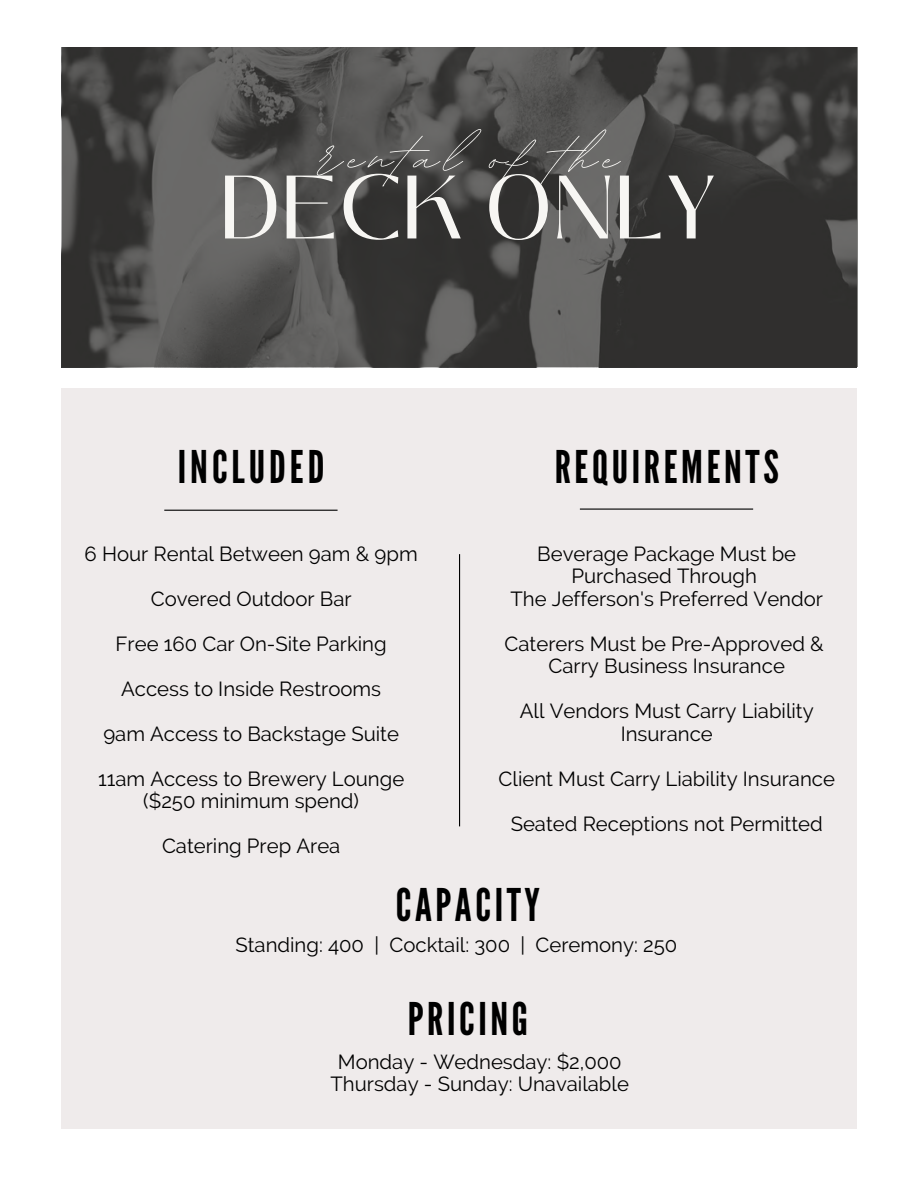
<style>
.page{position:relative;width:918px;height:1188px;background:#fff}
.page>*{position:absolute;margin:0;border:0;box-sizing:border-box;transform-origin:0 0}
.t1{font:89.55px "Black Mango";color:#f7f6f3}
.t2{font:75px "BD Script";letter-spacing:.085em;color:#f7f6f3}
.t3{font:45px "League Gothic";letter-spacing:.08em;color:#000}
.t4{font:20.4px/22.5px "Raleway";color:#000;text-align:center}
</style>
<div class="page">
<div style="left:61px;top:389px;width:796px;height:740px;background:#efebeb"></div>
<hr style="left:459px;top:554px;width:1px;height:272px;background:#000">
<hr style="left:580px;top:509px;width:173px;height:1px;background:#000">
<hr style="left:164px;top:510px;width:174px;height:1px;background:#000">
<svg style="left:62px;top:48px;width:796px;height:319px;background:#474745"></svg>
<h2 class="t2" style="left:318px;top:108px;width:302px">rental of the</h2>
<h1 class="t1" style="left:219px;top:140px;width:499px">DECK ONLY</h1>
<h3 class="t3" style="left:178px;top:441px;width:148px">INCLUDED</h3>
<p class="t4" style="left:85px;top:542px;width:335px">6 Hour Rental Between 9am &amp; 9pm</p>
<p class="t4" style="left:151px;top:587px;width:202px">Covered Outdoor Bar</p>
<p class="t4" style="left:116px;top:632px;width:273px">Free 160 Car On-Site Parking</p>
<p class="t4" style="left:121px;top:677px;width:262px">Access to Inside Restrooms</p>
<p class="t4" style="left:103px;top:722px;width:297px">9am Access to Backstage Suite</p>
<p class="t4" style="left:98px;top:767px;width:308px">11am Access to Brewery Lounge ($250 minimum spend)</p>
<p class="t4" style="left:162px;top:835px;width:180px">Catering Prep Area</p>
<h3 class="t3" style="left:555px;top:441px;width:226px">REQUIREMENTS</h3>
<p class="t4" style="left:511px;top:542px;width:314px">Beverage Package Must be<br>Purchased Through<br>The Jefferson's Preferred Vendor</p>
<p class="t4" style="left:505px;top:632px;width:321px">Caterers Must be Pre-Approved &amp;<br>Carry Business Insurance</p>
<p class="t4" style="left:520px;top:700px;width:296px">All Vendors Must Carry Liability<br>Insurance</p>
<p class="t4" style="left:499px;top:767px;width:338px">Client Must Carry Liability Insurance</p>
<p class="t4" style="left:511px;top:812px;width:314px">Seated Receptions not Permitted</p>
<h3 class="t3" style="left:396px;top:879px;width:146px">CAPACITY</h3>
<p class="t4" style="left:235px;top:934px;width:443px">Standing: 400 | Cocktail: 300 | Ceremony: 250</p>
<h3 class="t3" style="left:408px;top:993px;width:122px">PRICING</h3>
<p class="t4" style="left:331px;top:1050px;width:300px">Monday - Wednesday: $2,000<br>Thursday - Sunday: Unavailable</p>
</div>
